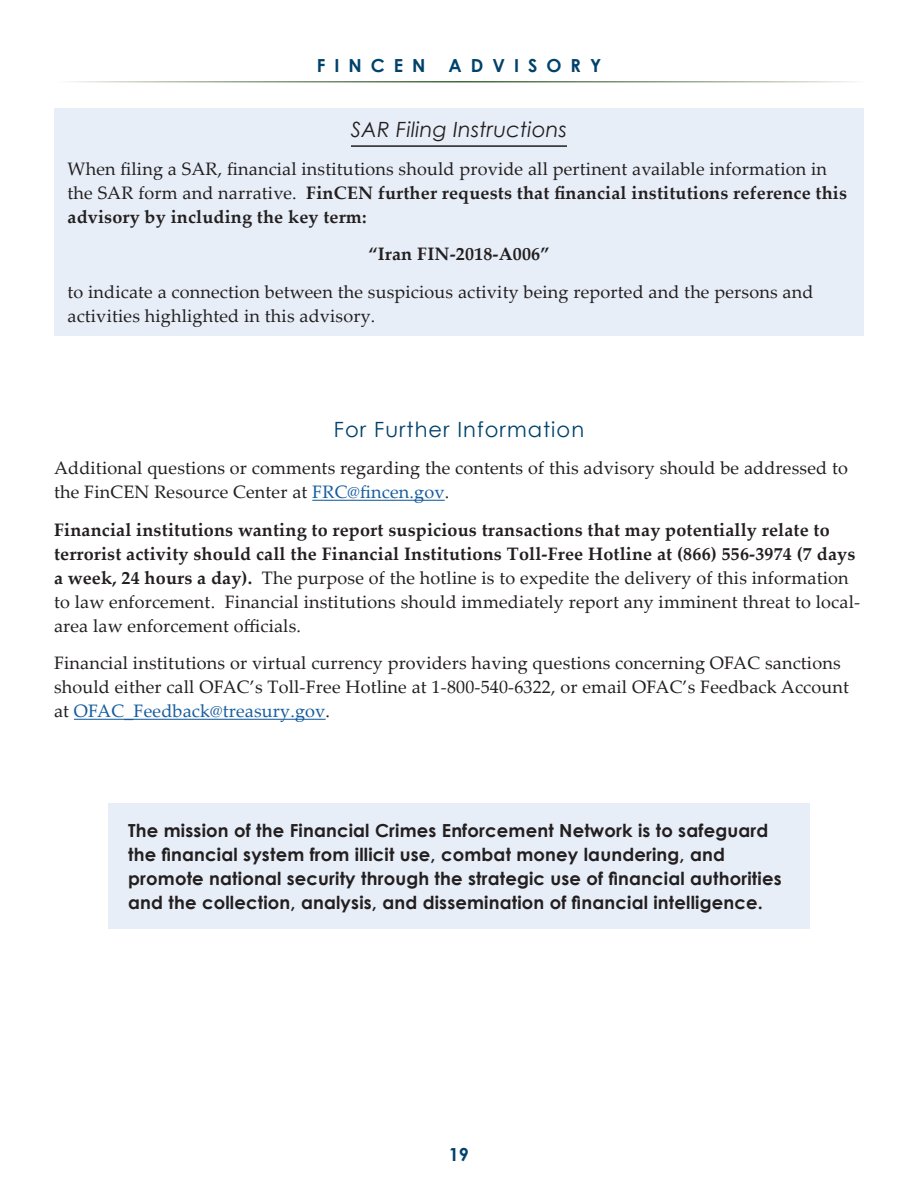
<style>
.page{position:relative;width:918px;height:1188px;background:#fff}
.page>*{position:absolute;margin:0;border:0;box-sizing:border-box;transform-origin:0 0}
.t1{font:italic 21px "Century Gothic";letter-spacing:.01em;color:#231f20}
.t2{font:21px "Century Gothic";letter-spacing:.05em;color:#00426b}
.t3{font:18px/24px "Palatino Linotype";letter-spacing:.01em;color:#231f20}
.t4{font:700 18px/24px "Palatino Linotype";letter-spacing:.01em;color:#231f20}
.t5{font:700 18px/24px "Century Gothic";letter-spacing:.01em;color:#231f20}
.t6{font:700 18px "Century Gothic";letter-spacing:.5em;color:#00426b}
.s1{font-weight:700}
.s2{color:#175d9e}
.s3{font-weight:400}
</style>
<div class="page">
<div style="left:54px;top:108px;width:810px;height:227px;background:#e7eef7"></div>
<hr style="left:351px;top:145px;width:216px;height:2px;background:#231f20">
<hr style="left:312px;top:500px;width:133px;height:1px;background:#175d9e">
<hr style="left:74px;top:719px;width:252px;height:1px;background:#175d9e">
<div style="left:108px;top:803px;width:702px;height:126px;background:#e7eef7"></div>
<p class="t6" style="left:317px;top:52px;width:110px">FINCEN</p>
<p class="t6" style="left:449px;top:52px;width:154px">ADVISORY</p>
<p class="t1" style="left:351px;top:115px;width:218px">SAR Filing Instructions</p>
<p class="t3" style="left:68px;top:156px;width:781px">When filing a SAR, financial institutions should provide all pertinent available information in the SAR form and narrative. <span class="s1">FinCEN further requests that financial institutions reference this advisory by including the key term:</span></p>
<p class="t4" style="left:369px;top:241px;width:182px">“Iran FIN-2018-A006”</p>
<p class="t3" style="left:68px;top:279px;width:747px">to indicate a connection between the suspicious activity being reported and the persons and activities highlighted in this advisory.</p>
<p class="t2" style="left:334px;top:415px;width:252px">For Further Information</p>
<p class="t3" style="left:54px;top:456px;width:795px">Additional questions or comments regarding the contents of this advisory should be addressed to the FinCEN Resource Center at <span class="s2">FRC@fincen.gov</span>.</p>
<p class="t4" style="left:54px;top:517px;width:808px">Financial institutions wanting to report suspicious transactions that may potentially relate to terrorist activity should call the Financial Institutions Toll-Free Hotline at (866) 556-3974 (7 days a week, 24 hours a day). <span class="s3">The purpose of the hotline is to expedite the delivery of this information to law enforcement. Financial institutions should immediately report any imminent threat to local&shy;area law enforcement officials.</span></p>
<p class="t3" style="left:54px;top:651px;width:797px">Financial institutions or virtual currency providers having questions concerning OFAC sanctions should either call OFAC’s Toll-Free Hotline at 1-800-540-6322, or email OFAC’s Feedback Account at <span class="s2">OFAC_Feedback@treasury.gov</span>.</p>
<p class="t5" style="left:128px;top:818px;width:655px">The mission of the Financial Crimes Enforcement Network is to safeguard the financial system from illicit use, combat money laundering, and promote national security through the strategic use of financial authorities and the collection, analysis, and dissemination of financial intelligence.</p>
<p class="t6" style="left:449px;top:1141px;width:22px">19</p>
</div>
